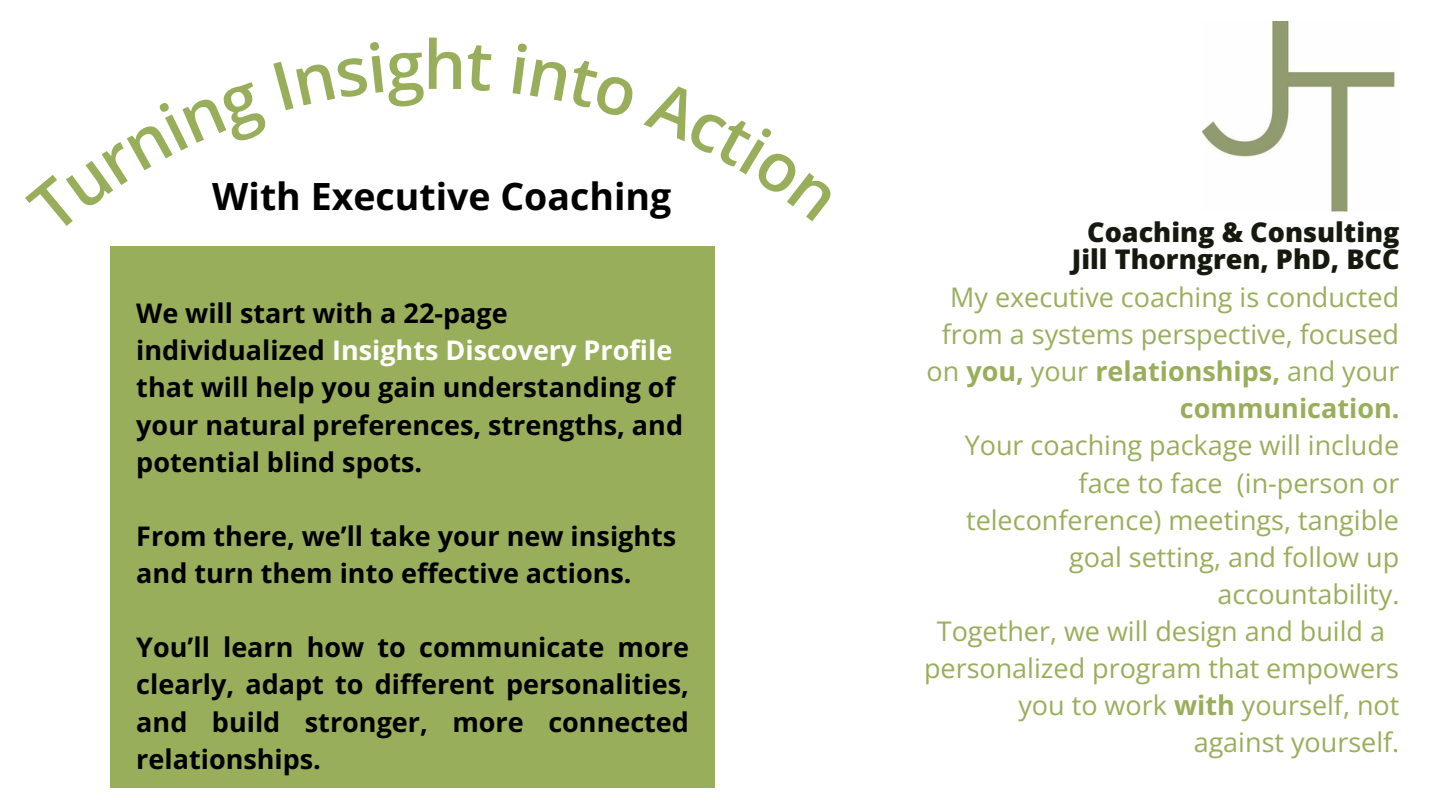
<style>
.page{position:relative;width:1440px;height:810px;background:#fff}
.page>*{position:absolute;margin:0;border:0;box-sizing:border-box;transform-origin:0 0}
.t1{font:600 67.5px "Open Sans";color:#99ae5b}
.t2{font:700 37.5px "Open Sans";color:#000}
.t3{font:700 27px/37.2px "Open Sans";color:#000}
.t4{font:27px/37.2px "Open Sans";color:#99ae5b;text-align:right}
.t5{font:800 27px "Open Sans";color:#16190d}
.s1{color:#fff}
.s2{font-weight:700}
</style>
<div class="page">
<img style="left:1202px;top:22px;width:193px;height:190px">
<div style="left:111px;top:247px;width:604px;height:541px;background:#99ae5b"></div>
<p class="t1" style="left:423px;top:17px;width:45px">h</p>
<p class="t2" style="left:212px;top:170px;width:460px">With Executive Coaching</p>
<p class="t3" style="left:136px;top:294px;width:548px">We will start with a 22-page individualized <span class="s1">Insights Discovery Profile </span>that will help you gain understanding of your natural preferences, strengths, and potential blind spots.</p>
<p class="t3" style="left:136px;top:517px;width:542px">From there, we’ll take your new insights and turn them into effective actions.</p>
<p class="t3" style="left:136px;top:628px;width:554px;text-align:justify">You’ll learn how to communicate more clearly, adapt to different personalities, and build stronger, more connected relationships.</p>
<p class="t5" style="left:1087px;top:214px;width:314px">Coaching &amp; Consulting</p>
<p class="t5" style="left:1072px;top:241px;width:329px">Jill Thorngren, PhD, BCC</p>
<p class="t4" style="left:927px;top:278px;width:474px">My executive coaching is conducted from a systems perspective, focused on <span class="s2">you,</span> your <span class="s2">relationships,</span> and your <span class="s2">communication.</span></p>
<p class="t4" style="left:965px;top:426px;width:436px">Your coaching package will include face to face (in-person or teleconference) meetings, tangible goal setting, and follow up accountability.</p>
<p class="t4" style="left:937px;top:612px;width:450px">Together, we will design and build a</p>
<p class="t4" style="left:924px;top:649px;width:477px">personalized program that empowers</p>
<p class="t4" style="left:1018px;top:686px;width:382px">you to work <span class="s2">with</span> yourself, not</p>
<p class="t4" style="left:1194px;top:723px;width:207px">against yourself.</p>
</div>
